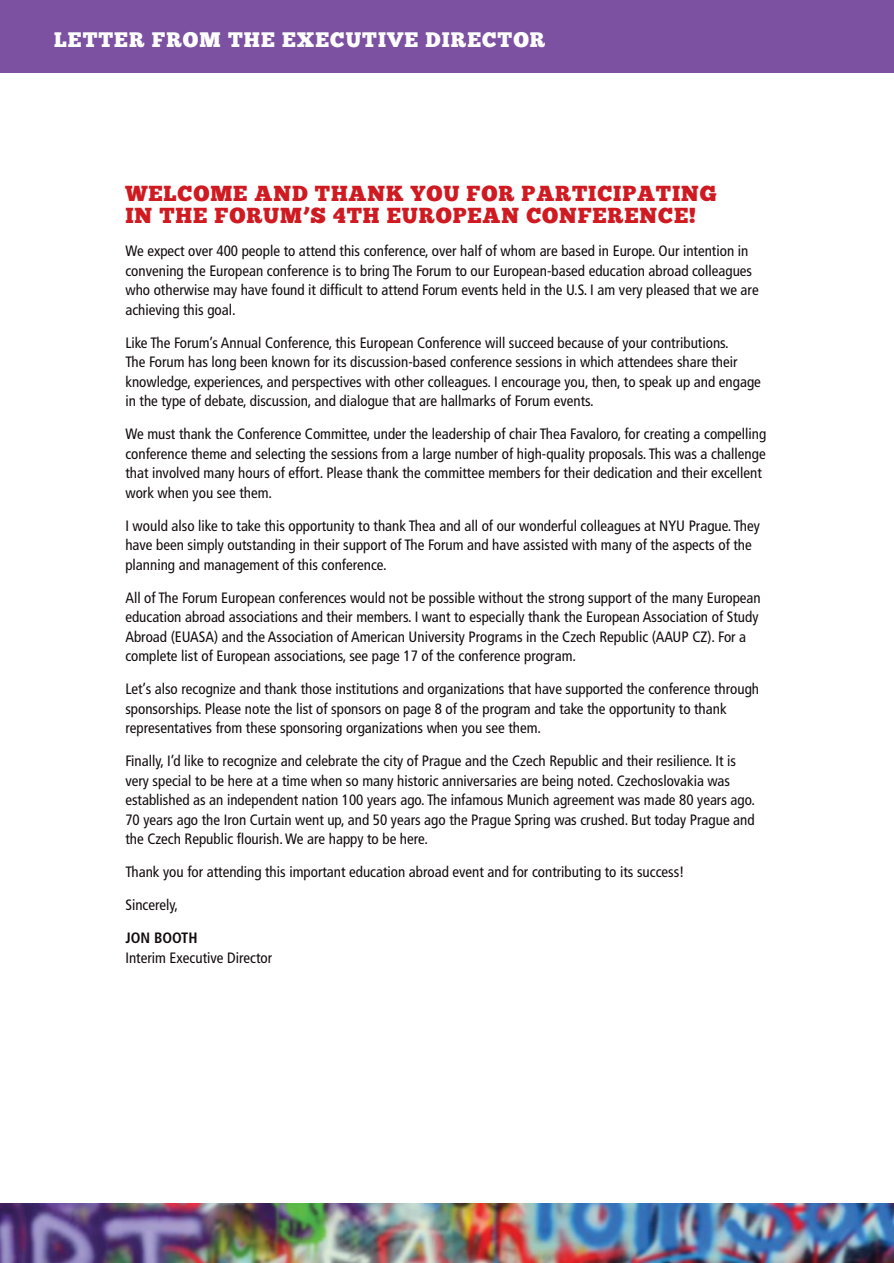
<style>
.page{position:relative;width:894px;height:1263px;background:#fff}
.page>*{position:absolute;margin:0;border:0;box-sizing:border-box;transform-origin:0 0}
.t1{font:21.75px/22.5px "Chunk Five";letter-spacing:.04em;color:#cf1a21}
.t2{font:21px "Chunk Five";letter-spacing:.05em;color:#fff}
.t3{font:condensed 15px/19.5px "Frutiger LT Std";color:#130c0e}
.t4{font:700 condensed 15px "Frutiger LT Std";color:#130c0e}
</style>
<div class="page">
<div style="left:0;top:0;width:893px;height:73px;background:#7d51a1"></div>
<img style="left:0;top:1203px;width:893px;height:60px">
<h2 class="t2" style="left:54px;top:27px;width:492px">LETTER FROM THE EXECUTIVE DIRECTOR</h2>
<h1 class="t1" style="left:125px;top:182px;width:592px">WELCOME AND THANK YOU FOR PARTICIPATING<br>IN THE FORUM’S 4TH EUROPEAN CONFERENCE!</h1>
<p class="t3" style="left:125px;top:241px;width:634px">We expect over 400 people to attend this conference, over half of whom are based in Europe. Our intention in convening the European conference is to bring The Forum to our European-based education abroad colleagues who otherwise may have found it difficult to attend Forum events held in the U.S. I am very pleased that we are achieving this goal.</p>
<p class="t3" style="left:125px;top:333px;width:636px">Like The Forum’s Annual Conference, this European Conference will succeed because of your contributions.<br>The Forum has long been known for its discussion-based conference sessions in which attendees share their knowledge, experiences, and perspectives with other colleagues. I encourage you, then, to speak up and engage in the type of debate, discussion, and dialogue that are hallmarks of Forum events.</p>
<p class="t3" style="left:125px;top:424px;width:642px">We must thank the Conference Committee, under the leadership of chair Thea Favaloro, for creating a compelling conference theme and selecting the sessions from a large number of high-quality proposals. This was a challenge that involved many hours of effort. Please thank the committee members for their dedication and their excellent work when you see them.</p>
<p class="t3" style="left:125px;top:516px;width:635px">I would also like to take this opportunity to thank Thea and all of our wonderful colleagues at NYU Prague. They have been simply outstanding in their support of The Forum and have assisted with many of the aspects of the planning and management of this conference.</p>
<p class="t3" style="left:125px;top:588px;width:636px">All of The Forum European conferences would not be possible without the strong support of the many European education abroad associations and their members. I want to especially thank the European Association of Study Abroad (EUASA) and the Association of American University Programs in the Czech Republic (AAUP CZ). For a complete list of European associations, see page 17 of the conference program.</p>
<p class="t3" style="left:125px;top:679px;width:635px">Let’s also recognize and thank those institutions and organizations that have supported the conference through sponsorships. Please note the list of sponsors on page 8 of the program and take the opportunity to thank representatives from these sponsoring organizations when you see them.</p>
<p class="t3" style="left:125px;top:751px;width:631px">Finally, I’d like to recognize and celebrate the city of Prague and the Czech Republic and their resilience. It is very special to be here at a time when so many historic anniversaries are being noted. Czechoslovakia was established as an independent nation 100 years ago. The infamous Munich agreement was made 80 years ago.<br>70 years ago the Iron Curtain went up, and 50 years ago the Prague Spring was crushed. But today Prague and the Czech Republic flourish. We are happy to be here.</p>
<p class="t3" style="left:125px;top:862px;width:560px">Thank you for attending this important education abroad event and for contributing to its success!</p>
<p class="t3" style="left:125px;top:895px;width:54px">Sincerely,</p>
<p class="t4" style="left:125px;top:929px;width:74px">JON BOOTH</p>
<p class="t3" style="left:125px;top:948px;width:148px">Interim Executive Director</p>
</div>
